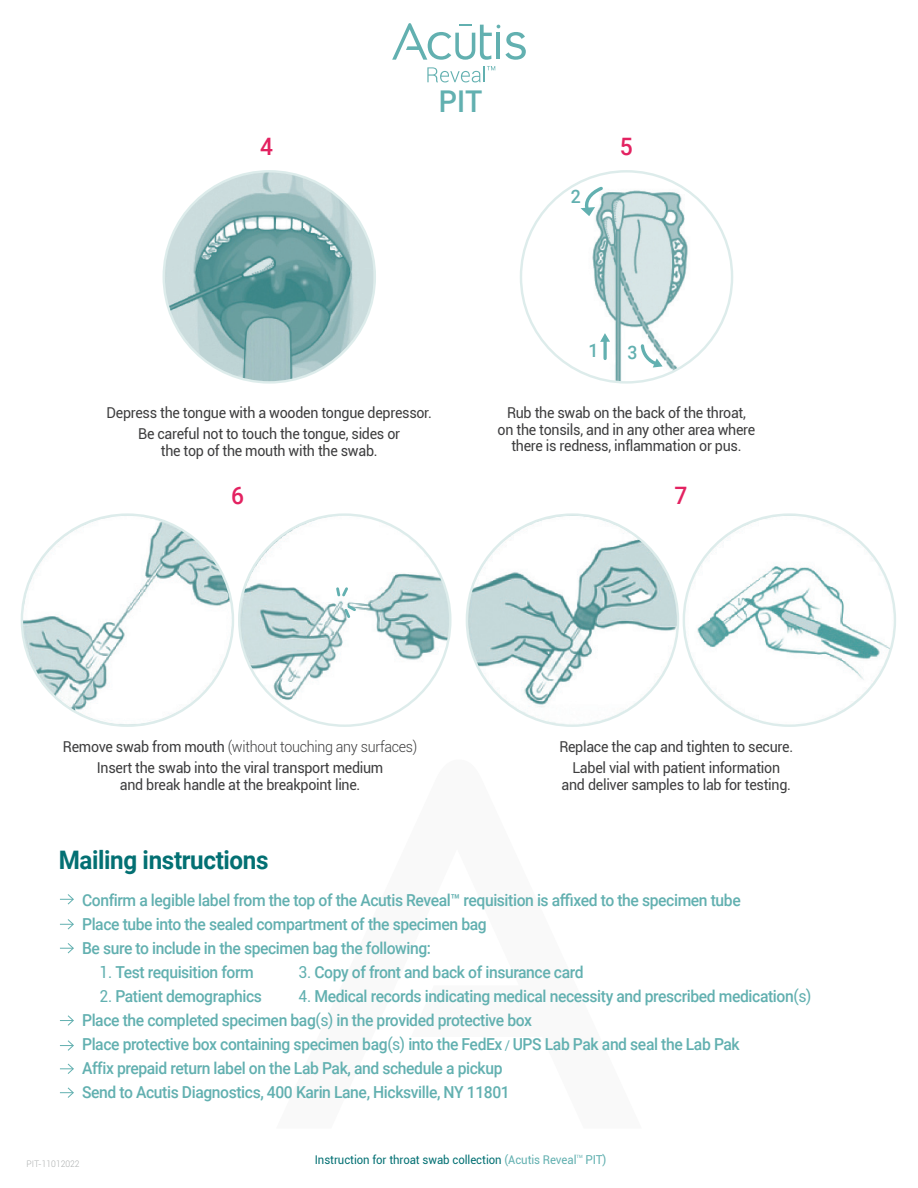
<style>
.page{position:relative;width:918px;height:1188px;background:#fff}
.page>*{position:absolute;margin:0;border:0;box-sizing:border-box;transform-origin:0 0}
.t1{font:500 30px "Roboto";color:#62b0b0;scale:.95 1}
.t2{font:700 25.5px "Roboto";letter-spacing:-.015em;color:#037073;scale:.95 1}
.t3{font:500 24px "Roboto";color:#e32261;scale:.95 1}
.t4{font:500 18.6px "Roboto";color:#62b0b0;scale:.95 1}
.t5{font:500 16.5px "Roboto";letter-spacing:-.025em;color:#62b0b0;scale:.95 1}
.t6{font:15px/16.5px "Roboto";letter-spacing:-.02em;color:#3e3e3f;text-align:center;scale:.95 1}
.t7{font:300 15px "Roboto";letter-spacing:-.02em;color:#3e3e3f;scale:.95 1}
.t8{font:12.3px "Roboto";color:#62b0b0;scale:.95 1}
.t9{font:12px "Roboto";letter-spacing:-.005em;color:#037073;scale:.95 1}
.t10{font:300 9px "Roboto";color:#abaeae;scale:.95 1}
.t11{font:4.35px "Roboto";color:#62b0b0;scale:.95 1}
.s1{font-weight:400}
.s2{font-weight:400;font-size:13.5px}
.s3{color:#62b0b0}
</style>
<div class="page">
<img style="left:467px;top:515px;width:211px;height:211px;border-radius:106px">
<img style="left:684px;top:515px;width:211px;height:211px;border-radius:106px">
<img style="left:22px;top:515px;width:211px;height:211px;border-radius:106px">
<img style="left:239px;top:515px;width:211px;height:211px;border-radius:106px">
<svg style="left:334px;top:585px;width:24px;height:35px"></svg>
<img style="left:164px;top:171px;width:210px;height:210px">
<img style="left:536px;top:179px;width:196px;height:202px">
<svg style="left:581px;top:184px;width:25px;height:32px"></svg>
<svg style="left:600px;top:333px;width:10px;height:9px"></svg>
<svg style="left:603px;top:338px;width:4px;height:21px"></svg>
<svg style="left:639px;top:342px;width:24px;height:26px"></svg>
<svg style="left:60px;top:894px;width:14px;height:11px"></svg>
<svg style="left:60px;top:919px;width:14px;height:11px"></svg>
<svg style="left:60px;top:943px;width:14px;height:11px"></svg>
<svg style="left:60px;top:1015px;width:14px;height:11px"></svg>
<svg style="left:60px;top:1040px;width:14px;height:11px"></svg>
<svg style="left:60px;top:1063px;width:14px;height:11px"></svg>
<svg style="left:60px;top:1087px;width:14px;height:11px"></svg>
<svg style="left:427px;top:66px;width:68px;height:16px"></svg>
<svg style="left:392px;top:23px;width:134px;height:37px"></svg>
<h1 class="t1" style="left:439px;top:80px;width:47px">PIT</h1>
<p class="t3" style="left:260px;top:129px;width:15px">4</p>
<p class="t3" style="left:620px;top:129px;width:15px">5</p>
<p class="t6" style="left:106px;top:404px;width:344px">Depress the tongue with a wooden tongue depressor.</p>
<p class="t6" style="left:138px;top:425px;width:277px">Be careful not to touch the tongue, sides or the top of the mouth with the swab.</p>
<p class="t4" style="left:571px;top:183px;width:12px">2</p>
<p class="t4" style="left:589px;top:337px;width:12px">1</p>
<p class="t4" style="left:627px;top:339px;width:12px">3</p>
<p class="t6" style="left:507px;top:404px;width:253px">Rub the swab on the back of the throat,</p>
<p class="t6" style="left:498px;top:420px;width:273px">on the tonsils, and in any other area where there is redness, inflammation or pus.</p>
<p class="t3" style="left:231px;top:479px;width:15px">6</p>
<p class="t3" style="left:674px;top:479px;width:15px">7</p>
<p class="t7" style="left:63px;top:737px;width:375px"><span class="s1">Remove swab from mouth</span> (without touching any surfaces)</p>
<p class="t6" style="left:97px;top:759px;width:303px">Insert the swab into the viral transport medium and break handle at the breakpoint line.</p>
<p class="t2" style="left:59px;top:842px;width:223px">Mailing instructions</p>
<p class="t6" style="left:559px;top:736px;width:248px;line-height:21px">Replace the cap and tighten to secure.<br>Label vial with patient information</p>
<p class="t6" style="left:562px;top:776px;width:243px">and deliver samples to lab for testing.</p>
<p class="t5" style="left:82px;top:888px;width:695px">Conf irm a legible label from the top of the Acutis Reveal™ requisition is affixed to the specimen tube</p>
<p class="t5" style="left:82px;top:912px;width:427px">Place tube into the sealed compartment of the specimen bag</p>
<p class="t5" style="left:82px;top:936px;width:369px">Be sure to include in the specimen bag the following:</p>
<p class="t5" style="left:100px;top:960px;width:164px"><span class="s1">1.</span> Test requisition form</p>
<p class="t5" style="left:100px;top:984px;width:172px"><span class="s1">2.</span> Patient demographics</p>
<p class="t5" style="left:82px;top:1008px;width:475px">Place the completed specimen bag<span class="s1">(s)</span> in the provided protective box</p>
<p class="t5" style="left:82px;top:1032px;width:694px">Place protective box containing specimen bag<span class="s1">(s)</span> into the FedEx <span class="s2">/</span> UPS Lab Pak and seal the Lab Pak</p>
<p class="t5" style="left:82px;top:1056px;width:444px">Aff ix prepaid return label on the Lab Pak, and schedule a pickup</p>
<p class="t5" style="left:82px;top:1080px;width:452px">Send to Acutis Diagnostics, 400 Karin Lane, Hicksville, NY 11801</p>
<p class="t5" style="left:299px;top:960px;width:302px"><span class="s1">3.</span> Copy of front and back of insurance card</p>
<p class="t5" style="left:299px;top:984px;width:541px"><span class="s1">4.</span> Medical records indicating medical necessity and prescribed medication<span class="s1">(s)</span></p>
<p class="t10" style="left:27px;top:1157px;width:57px">PIT-11012022</p>
<p class="t9" style="left:315px;top:1151px;width:277px">Instruction for throat swab collection <span class="s3">(Acutis Reveal</span></p>
<p class="t11" style="left:577px;top:1153px;width:8px">TM</p>
<p class="t8" style="left:585px;top:1151px;width:24px">PIT)</p>
</div>
